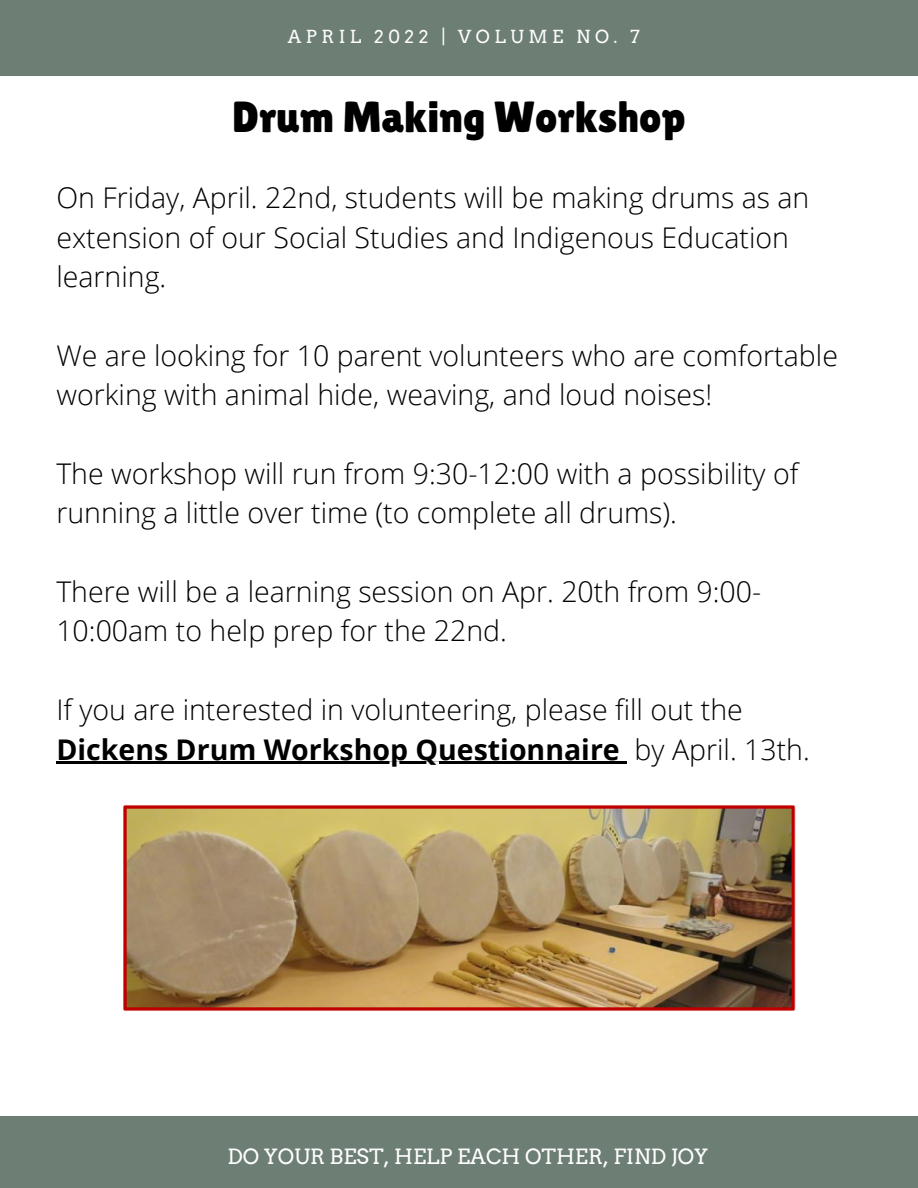
<style>
.page{position:relative;width:918px;height:1188px;background:#fff}
.page>*{position:absolute;margin:0;border:0;box-sizing:border-box;transform-origin:0 0}
.t1{font:43.5px "Lilita One";color:#000}
.t2{font:300 28.5px/39.3px "Open Sans";color:#000}
.t3{font:700 28.5px "Open Sans";color:#000}
.t4{font:21px "Arvo";color:#fff}
.t5{font:18px "Arvo";letter-spacing:.25em;color:#fff}
.s1{font-weight:300}
</style>
<div class="page">
<div style="left:0;top:1117px;width:918px;height:71px;background:#6d7e74"></div>
<div style="left:0;top:0;width:918px;height:75px;background:#6d7e74"></div>
<img style="left:123px;top:805px;width:672px;height:206px">
<hr style="left:56px;top:762px;width:564px;height:2px;background:#000">
<svg style="left:620px;top:762px;width:7px;height:2px"></svg>
<p class="t5" style="left:288px;top:26px;width:354px">APRIL 2022 | VOLUME NO. 7</p>
<p class="t1" style="left:232px;top:92px;width:455px">Drum Making Workshop</p>
<p class="t2" style="left:56px;top:178px;width:755px">On Friday, April. 22nd, students will be making drums as an extension of our Social Studies and Indigenous Education learning.</p>
<p class="t2" style="left:56px;top:335px;width:783px">We are looking for 10 parent volunteers who are comfortable working with animal hide, weaving, and loud noises!</p>
<p class="t2" style="left:56px;top:453px;width:743px">The workshop will run from 9:30-12:00 with a possibility of running a little over time (to complete all drums).</p>
<p class="t2" style="left:56px;top:571px;width:706px">There will be a learning session on Apr. 20th from 9:00-<br>10:00am to help prep for the 22nd.</p>
<p class="t2" style="left:56px;top:689px;width:688px">If you are interested in volunteering, please fill out the</p>
<p class="t3" style="left:56px;top:729px;width:755px">Dickens Drum Workshop Questionnaire <span class="s1">by April. 13th.</span></p>
<p class="t4" style="left:228px;top:1144px;width:482px">DO YOUR BEST, HELP EACH OTHER, FIND JOY</p>
</div>
